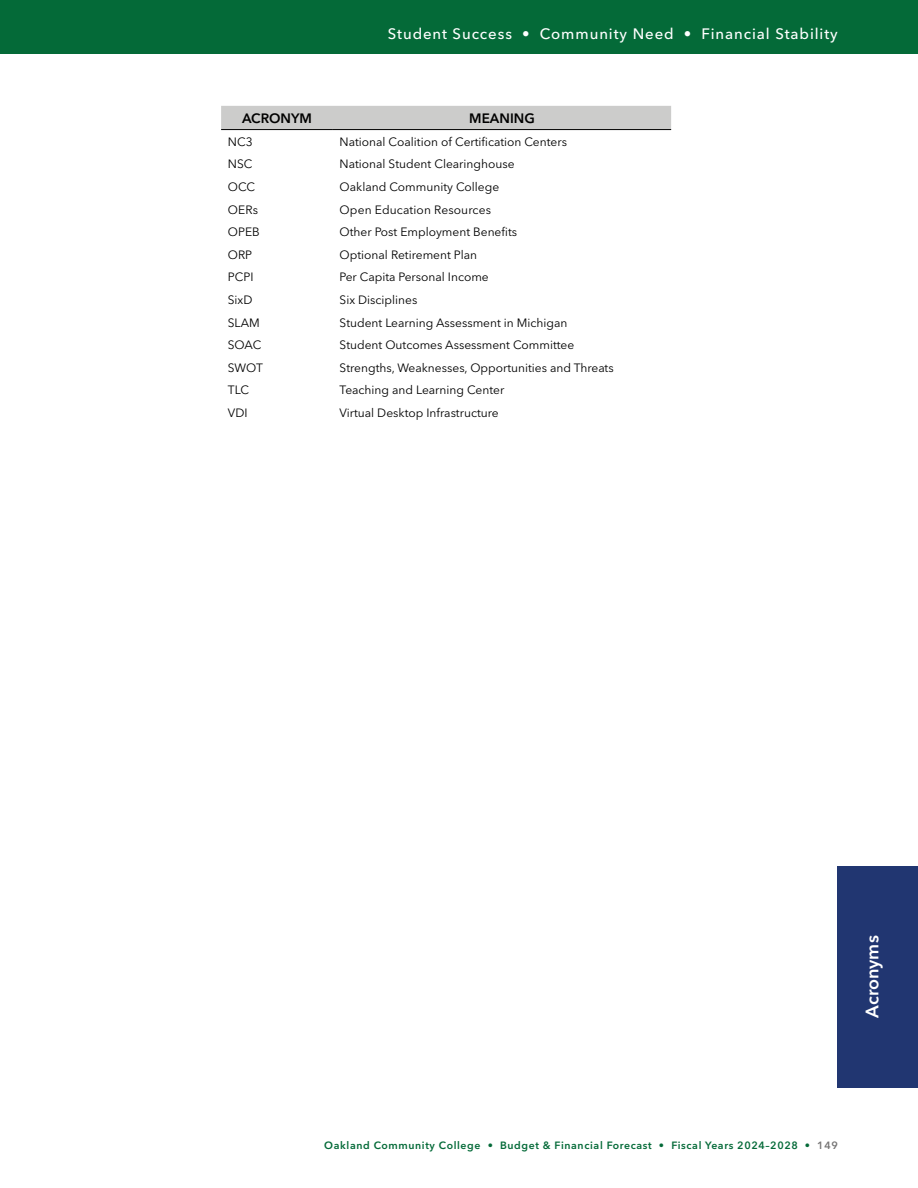
<style>
.page{position:relative;width:918px;height:1188px;background:#fff}
.page>*{position:absolute;margin:0;border:0;box-sizing:border-box;transform-origin:0 0}
.t1{font:600 18px "Avenir Next LT Pro";color:#fff}
.t2{font:500 15px "Avenir Next LT Pro";letter-spacing:.06em;color:#fff}
.Table_Subhead__cente{font:600 13.5px "Avenir Next LT Pro";color:#000}
.Table_Body__left_ali{font:12px "Avenir Next LT Pro";color:#000}
.t3{font:600 10.5px "Avenir Next LT Pro";letter-spacing:.06em;color:#046a38}
.s1{color:#757474}
</style>
<div class="page">
<div style="left:0;top:0;width:918px;height:54px;background:#046a38"></div>
<div style="left:838px;top:866px;width:80px;height:221px;background:#213671"></div>
<div style="left:221px;top:106px;width:450px;height:23px;background:#cccccb"></div>
<hr style="left:221px;top:129px;width:112px;height:1px;background:#000">
<hr style="left:333px;top:129px;width:338px;height:1px;background:#000">
<p class="t2" style="left:388px;top:25px;width:451px">Student Success • Community Need • Financial Stability</p>
<p class="Table_Subhead__cente" style="left:242px;top:110px;width:71px">ACRONYM</p>
<p class="Table_Subhead__cente" style="left:469px;top:110px;width:67px">MEANING</p>
<p class="Table_Body__left_ali" style="left:228px;top:134px;width:26px">NC3</p>
<p class="Table_Body__left_ali" style="left:340px;top:134px;width:229px">National Coalition of Certification Centers</p>
<p class="Table_Body__left_ali" style="left:228px;top:157px;width:26px">NSC</p>
<p class="Table_Body__left_ali" style="left:340px;top:157px;width:176px">National Student Clearinghouse</p>
<p class="Table_Body__left_ali" style="left:228px;top:180px;width:29px">OCC</p>
<p class="Table_Body__left_ali" style="left:340px;top:180px;width:161px">Oakland Community College</p>
<p class="Table_Body__left_ali" style="left:228px;top:202px;width:32px">OERs</p>
<p class="Table_Body__left_ali" style="left:340px;top:202px;width:153px">Open Education Resources</p>
<p class="Table_Body__left_ali" style="left:228px;top:225px;width:33px">OPEB</p>
<p class="Table_Body__left_ali" style="left:340px;top:225px;width:179px">Other Post Employment Benefits</p>
<p class="Table_Body__left_ali" style="left:228px;top:247px;width:26px">ORP</p>
<p class="Table_Body__left_ali" style="left:340px;top:247px;width:139px">Optional Retirement Plan</p>
<p class="Table_Body__left_ali" style="left:228px;top:270px;width:27px">PCPI</p>
<p class="Table_Body__left_ali" style="left:340px;top:270px;width:151px">Per Capita Personal Income</p>
<p class="Table_Body__left_ali" style="left:228px;top:293px;width:26px">SixD</p>
<p class="Table_Body__left_ali" style="left:340px;top:293px;width:79px">Six Disciplines</p>
<p class="Table_Body__left_ali" style="left:228px;top:315px;width:33px">SLAM</p>
<p class="Table_Body__left_ali" style="left:340px;top:315px;width:229px">Student Learning Assessment in Michigan</p>
<p class="Table_Body__left_ali" style="left:228px;top:338px;width:35px">SOAC</p>
<p class="Table_Body__left_ali" style="left:340px;top:338px;width:236px">Student Outcomes Assessment Committee</p>
<p class="Table_Body__left_ali" style="left:228px;top:360px;width:36px">SWOT</p>
<p class="Table_Body__left_ali" style="left:340px;top:360px;width:276px">Strengths, Weaknesses, Opportunities and Threats</p>
<p class="Table_Body__left_ali" style="left:228px;top:383px;width:23px">TLC</p>
<p class="Table_Body__left_ali" style="left:340px;top:383px;width:166px">Teaching and Learning Center</p>
<p class="Table_Body__left_ali" style="left:228px;top:406px;width:21px">VDI</p>
<p class="Table_Body__left_ali" style="left:340px;top:406px;width:161px">Virtual Desktop Infrastructure</p>
<h1 class="t1" style="left:861px;top:1018px;width:84px;rotate:-90deg">Acronyms</h1>
<p class="t3" style="left:324px;top:1139px;width:515px">Oakland Community College • Budget &amp; Financial Forecast • Fiscal Years 2024–2028 • <span class="s1">149</span></p>
</div>
